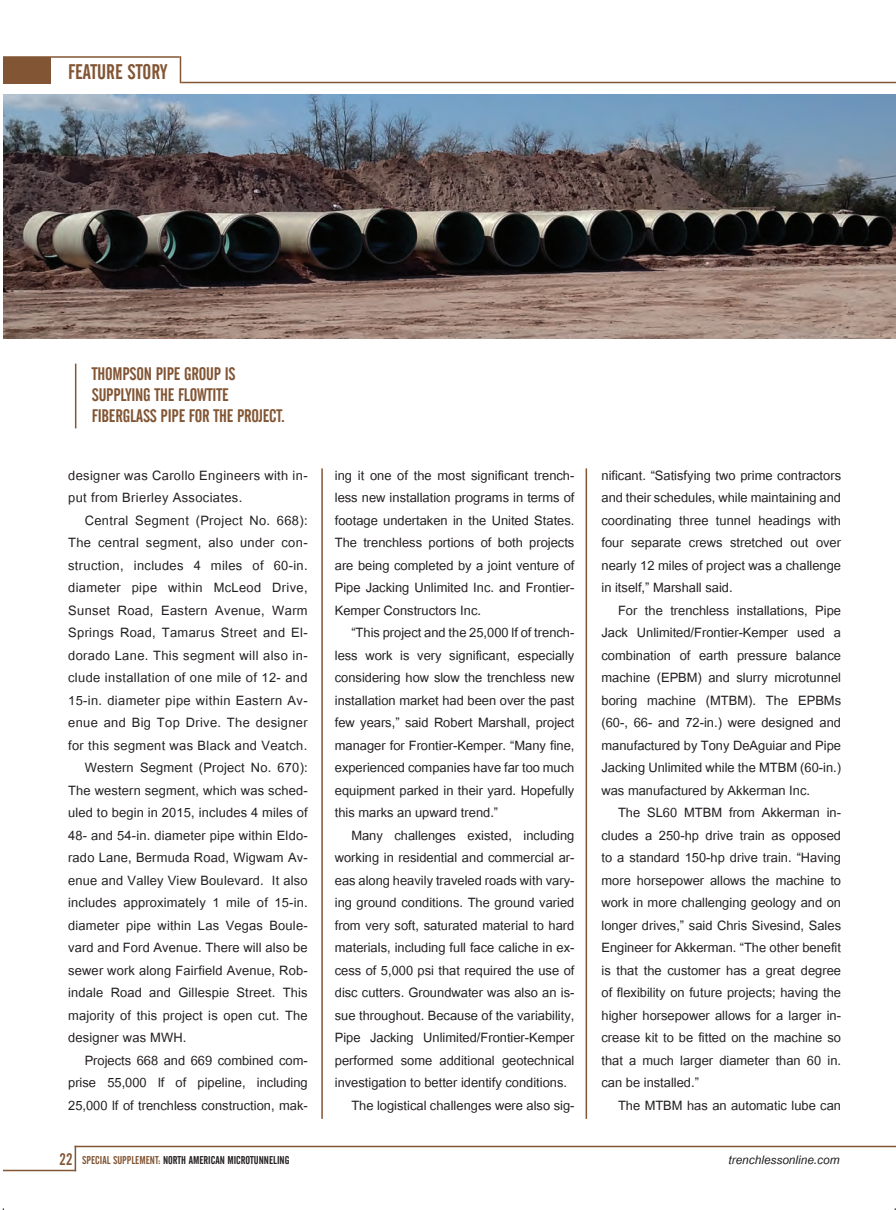
<style>
.page{position:relative;width:896px;height:1210px;background:#fff}
.page>*{position:absolute;margin:0;border:0;box-sizing:border-box;transform-origin:0 0}
.t1{font:21px "Alternate Gothic No 2 BT";color:#825534}
.t2{font:18px/22.5px "Utsaah";color:#231f20;text-align:justify}
.t3{font:18px/22.5px "Utsaah";letter-spacing:.02em;color:#231f20}
.t4{font:18px/21px "Alternate Gothic No 2 BT";letter-spacing:-.01em;color:#825534}
.t5{font:italic 16.5px "Utsaah";color:#231f20}
.t6{font:11.25px "Alternate Gothic No 2 BT";color:#231f20}
.s1{font-size:16.5px;color:#825534}
.s2{color:#825534}
</style>
<div class="page">
<hr style="left:321px;top:468px;width:2px;height:650px;background:#825534">
<hr style="left:585px;top:468px;width:2px;height:650px;background:#825534">
<img style="left:3px;top:95px;width:891px;height:244px">
<hr style="left:75px;top:363px;width:1px;height:65px;background:#825534">
<div style="left:3px;top:57px;width:48px;height:26px;background:#825534"></div>
<hr style="left:3px;top:56px;width:177px;height:2px;background:#825534">
<svg style="left:180px;top:56px;width:1px;height:27px"></svg>
<hr style="left:181px;top:82px;width:713px;height:1px;background:#825534">
<svg style="left:75px;top:1147px;width:1px;height:22px"></svg>
<hr style="left:3px;top:1169px;width:73px;height:2px;background:#825534">
<hr style="left:75px;top:1145px;width:819px;height:2px;background:#825534">
<p class="t1" style="left:68px;top:60px;width:101px">FEATURE STORY</p>
<p class="t4" style="left:92px;top:364px;width:195px">THOMPSON PIPE GROUP IS<br>SUPPLYING THE FLOWTITE<br>FIBERGLASS PIPE FOR THE PROJECT.</p>
<p class="t3" style="left:68px;top:465px;width:241px">designer was Carollo Engineers with in&shy;put from Brierley Associates.</p>
<p class="t3" style="left:85px;top:510px;width:224px">Central Segment (Project No. 668):</p>
<p class="t3" style="left:68px;top:533px;width:241px">The central segment, also under con-</p>
<p class="t3" style="left:68px;top:555px;width:241px">struction, includes 4 miles of 60-in.</p>
<p class="t3" style="left:68px;top:578px;width:241px">diameter pipe within McLeod Drive,</p>
<p class="t3" style="left:68px;top:600px;width:241px">Sunset Road, Eastern Avenue, Warm</p>
<p class="t3" style="left:68px;top:623px;width:241px">Springs Road, Tamarus Street and El-</p>
<p class="t3" style="left:68px;top:645px;width:241px">dorado Lane. This segment will also in-</p>
<p class="t3" style="left:68px;top:668px;width:241px">clude installation of one mile of 12- and</p>
<p class="t3" style="left:68px;top:690px;width:241px">15-in. diameter pipe within Eastern Av-</p>
<p class="t3" style="left:68px;top:713px;width:241px">enue and Big Top Drive. The designer</p>
<p class="t3" style="left:68px;top:735px;width:240px">for this segment was Black and Veatch.</p>
<p class="t2" style="left:85px;top:758px;width:224px">Western Segment (Project No. 670):</p>
<p class="t2" style="left:68px;top:780px;width:241px">The western segment, which was sched-</p>
<p class="t2" style="left:68px;top:803px;width:241px">uled to begin in 2015, includes 4 miles of</p>
<p class="t2" style="left:68px;top:825px;width:241px">48- and 54-in. diameter pipe within Eldo-</p>
<p class="t2" style="left:68px;top:848px;width:241px">rado Lane, Bermuda Road, Wigwam Av-</p>
<p class="t2" style="left:68px;top:870px;width:241px">enue and Valley View Boulevard. It also</p>
<p class="t2" style="left:68px;top:893px;width:241px">includes approximately 1 mile of 15-in.</p>
<p class="t2" style="left:68px;top:915px;width:241px">diameter pipe within Las Vegas Boule-</p>
<p class="t2" style="left:68px;top:938px;width:241px">vard and Ford Avenue. There will also be</p>
<p class="t2" style="left:68px;top:960px;width:241px">sewer work along Fairfield Avenue, Rob-</p>
<p class="t2" style="left:68px;top:983px;width:241px">indale Road and Gillespie Street. This</p>
<p class="t2" style="left:68px;top:1005px;width:241px">majority of this project is open cut. The</p>
<p class="t2" style="left:68px;top:1028px;width:120px">designer was MWH.</p>
<p class="t2" style="left:85px;top:1050px;width:224px">Projects 668 and 669 combined com-</p>
<p class="t2" style="left:68px;top:1073px;width:241px">prise 55,000 lf of pipeline, including</p>
<p class="t2" style="left:68px;top:1095px;width:241px">25,000 lf of trenchless construction, mak-</p>
<p class="t2" style="left:335px;top:465px;width:241px">ing it one of the most significant trench&shy;less new installation programs in terms of footage undertaken in the United States.<br>The trenchless portions of both projects are being completed by a joint venture of Pipe Jacking Unlimited Inc. and Frontier-Kemper Constructors Inc.</p>
<p class="t2" style="left:335px;top:623px;width:241px;text-indent:17px">“This project and the 25,000 lf of trench&shy;less work is very significant, especially considering how slow the trenchless new installation market had been over the past few years,” said Robert Marshall, project manager for Frontier-Kemper. “Many fine, experienced companies have far too much equipment parked in their yard. Hopefully this marks an upward trend.”</p>
<p class="t2" style="left:351px;top:825px;width:224px">Many challenges existed, including</p>
<p class="t2" style="left:335px;top:848px;width:241px">working in residential and commercial ar-</p>
<p class="t2" style="left:335px;top:870px;width:241px">eas along heavily traveled roads with vary-</p>
<p class="t2" style="left:335px;top:893px;width:241px">ing ground conditions. The ground varied</p>
<p class="t2" style="left:335px;top:915px;width:241px">from very soft, saturated material to hard</p>
<p class="t2" style="left:335px;top:938px;width:241px">materials, including full face caliche in ex-</p>
<p class="t2" style="left:335px;top:960px;width:241px">cess of 5,000 psi that required the use of</p>
<p class="t2" style="left:335px;top:983px;width:241px">disc cutters. Groundwater was also an is-</p>
<p class="t2" style="left:335px;top:1005px;width:241px">sue throughout. Because of the variability,</p>
<p class="t2" style="left:335px;top:1028px;width:241px">Pipe Jacking Unlimited/Frontier-Kemper</p>
<p class="t2" style="left:335px;top:1050px;width:241px">performed some additional geotechnical</p>
<p class="t2" style="left:335px;top:1073px;width:234px">investigation to better identify conditions.</p>
<p class="t2" style="left:351px;top:1095px;width:224px">The logistical challenges were also sig-</p>
<p class="t2" style="left:601px;top:465px;width:241px">nificant. “Satisfying two prime contractors and their schedules, while maintaining and coordinating three tunnel headings with four separate crews stretched out over nearly 12 miles of project was a challenge in itself,” Marshall said.</p>
<p class="t2" style="left:601px;top:600px;width:241px;text-indent:17px">For the trenchless installations, Pipe Jack Unlimited/Frontier-Kemper used a combination of earth pressure balance machine (EPBM) and slurry microtunnel boring machine (MTBM). The EPBMs (60-, 66- and 72-in.) were designed and manufactured by Tony DeAguiar and Pipe Jacking Unlimited while the MTBM (60-in.) was manufactured by Akkerman Inc.</p>
<p class="t2" style="left:601px;top:803px;width:241px;text-indent:17px">The SL60 MTBM from Akkerman in&shy;cludes a 250-hp drive train as opposed to a standard 150-hp drive train. “Having more horsepower allows the machine to work in more challenging geology and on longer drives,” said Chris Sivesind, Sales Engineer for Akkerman. “The other benefit is that the customer has a great degree of flexibility on future projects; having the higher horsepower allows for a larger in&shy;crease kit to be fitted on the machine so that a much larger diameter than 60 in. can be installed.”</p>
<p class="t2" style="left:617px;top:1095px;width:224px">The MTBM has an automatic lube can</p>
<p class="t6" style="left:60px;top:1153px;width:231px"><span class="s1">22</span> <span class="s2">SPECIAL SUPPLEMENT:</span> NORTH AMERICAN MICROTUNNELING</p>
<p class="t5" style="left:728px;top:1151px;width:112px">trenchlessonline.com</p>
</div>
